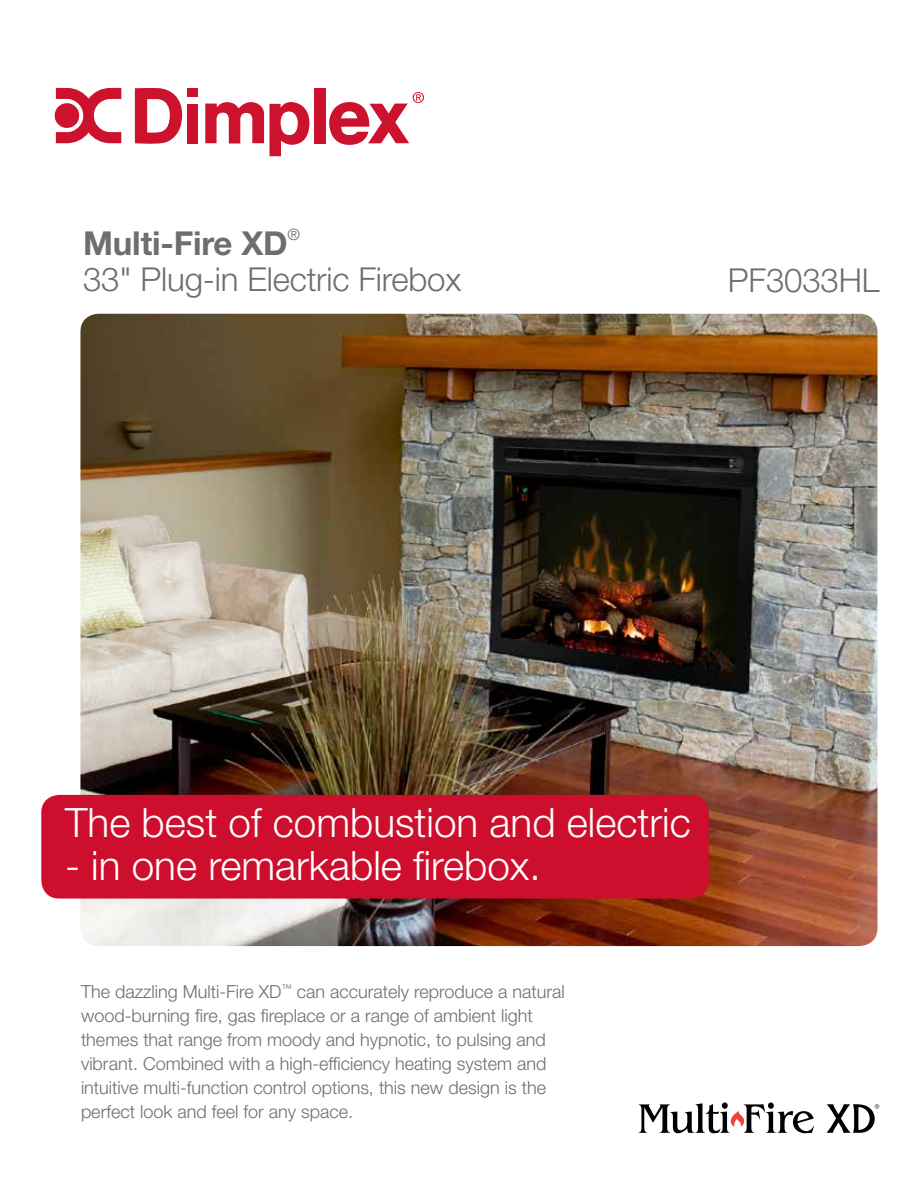
<style>
.page{position:relative;width:918px;height:1188px;background:#fff}
.page>*{position:absolute;margin:0;border:0;box-sizing:border-box;transform-origin:0 0}
.t1{font:300 40.5px "Helvetica Neue LT Std";color:#fff}
.t2{font:300 33px "Helvetica Neue LT Std";letter-spacing:-.005em;color:#6d6e71}
.t3{font:700 33px "Helvetica Neue LT Std";letter-spacing:-.005em;color:#6d6e71}
.t4{font:300 18px/24px "Helvetica Neue LT Std";color:#6d6e71}
.t5{font:300 15.75px "Helvetica Neue LT Std";color:#6d6e71}
</style>
<div class="page">
<img style="left:80px;top:314px;width:798px;height:632px">
<svg style="left:135px;top:88px;width:47px;height:56px"></svg>
<div style="left:187px;top:88px;width:11px;height:9px;background:#cd122d"></div>
<div style="left:187px;top:104px;width:11px;height:39px;background:#cd122d"></div>
<svg style="left:205px;top:102px;width:104px;height:54px"></svg>
<div style="left:314px;top:88px;width:11px;height:55px;background:#cd122d"></div>
<svg style="left:329px;top:92px;width:95px;height:53px"></svg>
<svg style="left:54px;top:88px;width:67px;height:55px"></svg>
<div style="left:41px;top:795px;width:668px;height:104px;background:#ce0e2d;border-radius:18px"></div>
<svg style="left:639px;top:1102px;width:175px;height:32px"></svg>
<svg style="left:827px;top:1104px;width:52px;height:29px"></svg>
<h2 class="t3" style="left:83px;top:223px;width:206px">Multi-Fire XD</h2>
<p class="t5" style="left:287px;top:224px;width:14px">®</p>
<h2 class="t2" style="left:83px;top:259px;width:380px">33" Plug-in Electric Firebox</h2>
<h2 class="t2" style="left:728px;top:260px;width:153px">PF3033HL</h2>
<h1 class="t1" style="left:65px;top:798px;width:627px">The best of combustion and electric</h1>
<h1 class="t1" style="left:65px;top:841px;width:477px">- in one remarkable firebox.</h1>
<p class="t4" style="left:81px;top:979px;width:485px">The dazzling Multi-Fire XD<sup>™</sup> can accurately reproduce a natural wood-burning fire, gas fireplace or a range of ambient light themes that range from moody and hypnotic, to pulsing and vibrant. Combined with a high-efficiency heating system and intuitive multi-function control options, this new design is the perfect look and feel for any space.</p>
</div>
